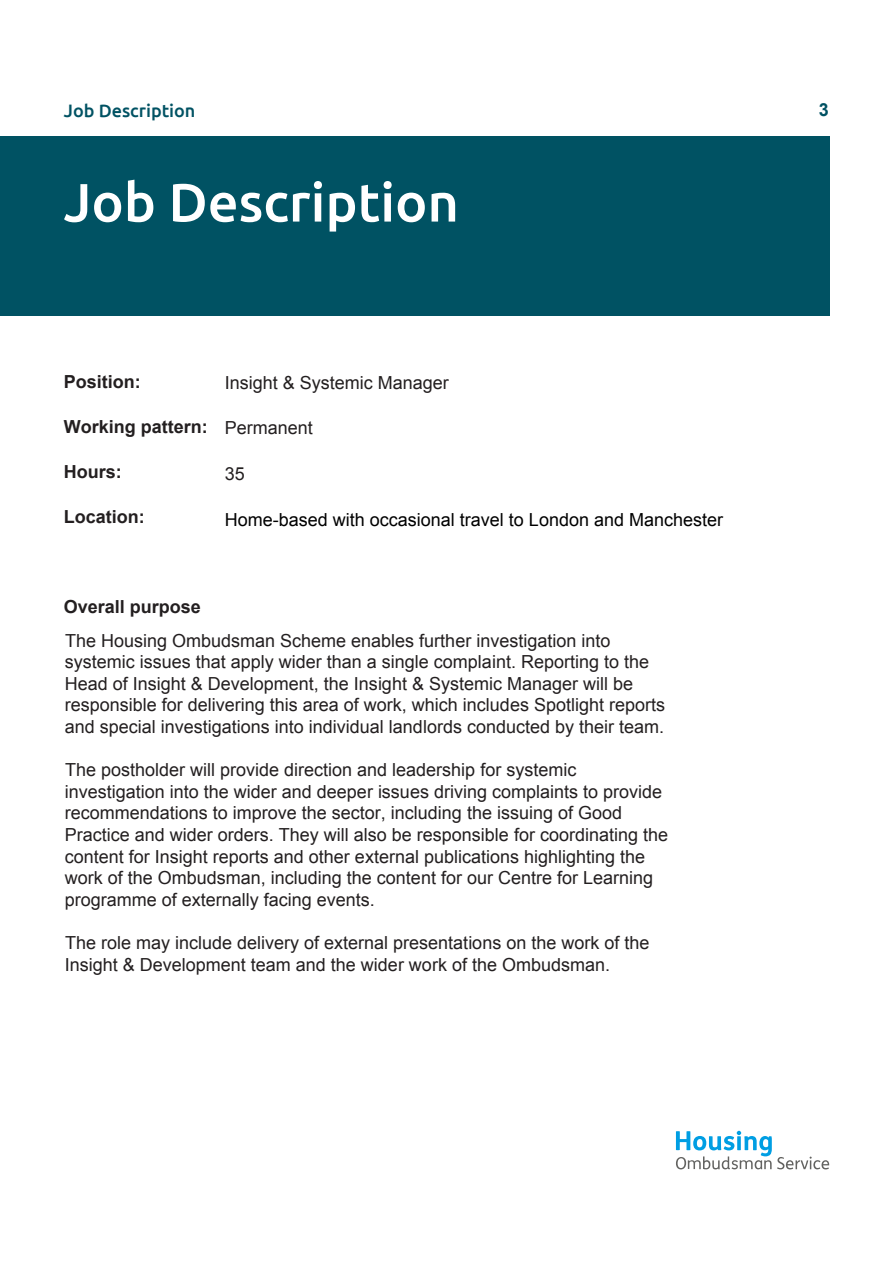
<style>
.page{position:relative;width:893px;height:1263px;background:#fff}
.page>*{position:absolute;margin:0;border:0;box-sizing:border-box;transform-origin:0 0}
.Heading_1{font:500 54px "Ubuntu";color:#fff}
.Body1{font:18px/21.6px "Arial";color:#231f20}
.Body1-2{font:18px "Arial";color:#000}
.Body1-3{font:700 18px "Arial";color:#231f20}
.Top_Left{font:500 18px "Ubuntu";color:#005263}
.Body1-4{font:700 18px "Arial";color:#231f20}
.Top_Right{font:700 18px "Arial";color:#005263}
.s1{font-style:inherit}
.s2{font-weight:700}
</style>
<div class="page">
<svg style="left:676px;top:1131px;width:153px;height:38px"></svg>
<div style="left:0;top:136px;width:829px;height:180px;background:#005263"></div>
<p class="Top_Left" style="left:64px;top:99px;width:133px">Job Description</p>
<p class="Top_Right" style="left:819px;top:98px;width:12px">3</p>
<p class="Heading_1" style="left:64px;top:168px;width:397px">Job Description</p>
<p class="Body1-4" style="left:64px;top:370px;width:78px">Position<span class="s1">:</span></p>
<p class="Body1-3" style="left:64px;top:415px;width:145px">Working pattern:</p>
<p class="Body1-3" style="left:64px;top:460px;width:59px">Hours:</p>
<p class="Body1-3" style="left:64px;top:505px;width:82px">Location:</p>
<p class="Body1" style="left:225px;top:372px;width:226px">Insight &amp; Systemic Manager</p>
<p class="Body1" style="left:225px;top:417px;width:90px">Permanent</p>
<p class="Body1" style="left:225px;top:463px;width:22px">35</p>
<p class="Body1-2" style="left:225px;top:507px;width:500px">Home-based with occasional travel to London and Manchester</p>
<p class="Body1" style="left:64px;top:590px;width:548px;line-height:33.9px"><span class="s2">Overall purpose<br></span>The Housing Ombudsman Scheme enables further investigation into</p>
<p class="Body1" style="left:65px;top:651px;width:602px">systemic issues that apply wider than a single complaint. Reporting to the Head of Insight &amp; Development, the Insight &amp; Systemic Manager will be responsible for delivering this area of work, which includes Spotlight reports and special investigations into individual landlords conducted by their team.</p>
<p class="Body1" style="left:65px;top:759px;width:605px">The postholder will provide direction and leadership for systemic investigation into the wider and deeper issues driving complaints to provide recommendations to improve the sector, including the issuing of Good Practice and wider orders. They will also be responsible for coordinating the content for Insight reports and other external publications highlighting the work of the Ombudsman, including the content for our Centre for Learning programme of externally facing events.</p>
<p class="Body1" style="left:65px;top:932px;width:586px">The role may include delivery of external presentations on the work of the<br>Insight &amp; Development team and the wider work of the Ombudsman.</p>
</div>
